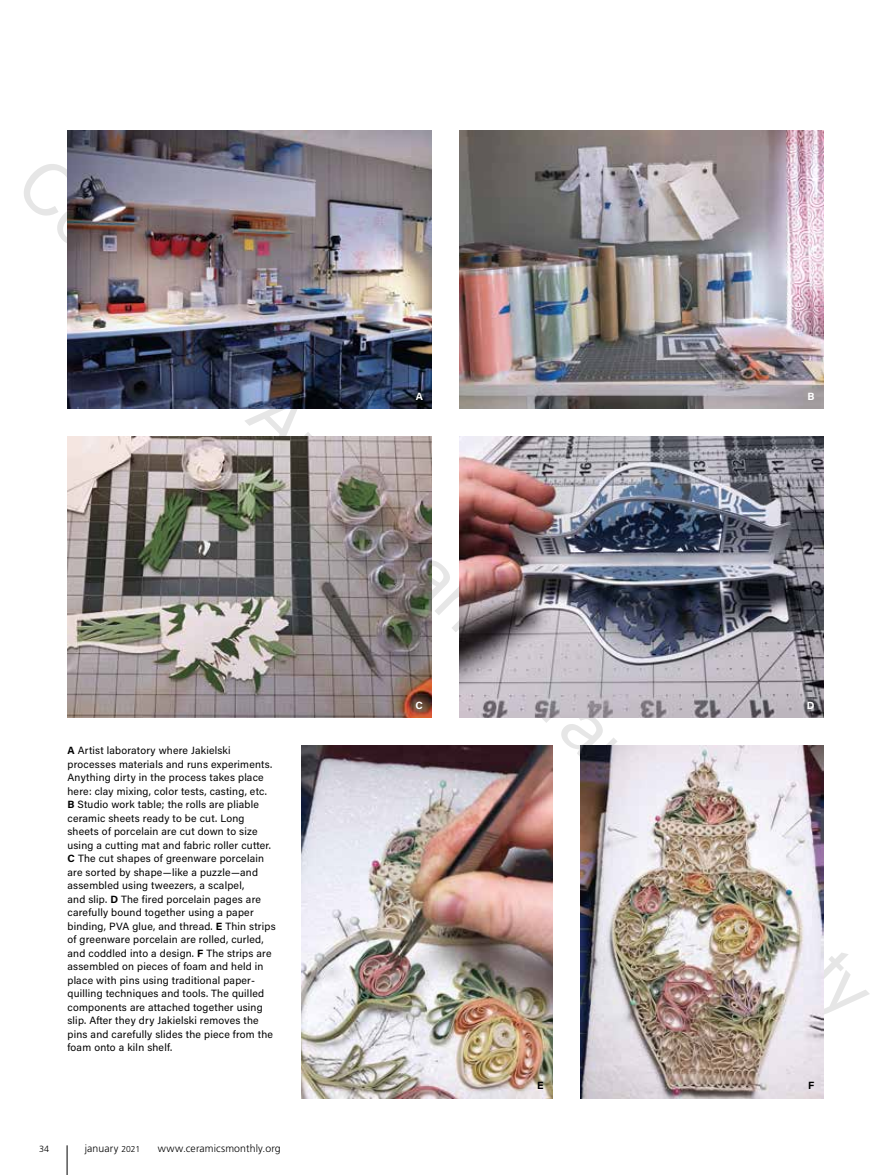
<style>
.page{position:relative;width:891px;height:1175px;background:#fff}
.page>*{position:absolute;margin:0;border:0;box-sizing:border-box;transform-origin:0 0}
.t1{font:10.5px/13.5px "Acumin Pro";letter-spacing:.02em;color:#000}
.t2{font:300 10.5px "Frutiger LT Pro";letter-spacing:.01em;color:#000}
.t3{font:700 10.5px "Acumin Pro";color:#fff}
.t4{font:700 10.5px "Acumin Pro";color:#000}
.t5{font:300 9px "Frutiger LT Pro";color:#000}
.s1{font-weight:700}
.s2{font-size:8.55px}
</style>
<div class="page">
<svg style="left:67px;top:1145px;width:1px;height:29px"></svg>
<img style="left:68px;top:130px;width:364px;height:278px">
<img style="left:68px;top:436px;width:364px;height:282px">
<img style="left:301px;top:745px;width:252px;height:353px">
<img style="left:459px;top:130px;width:365px;height:278px">
<img style="left:459px;top:436px;width:365px;height:282px">
<img style="left:580px;top:745px;width:243px;height:353px">
<p class="t1" style="left:68px;top:743px;width:210px"><span class="s1">A</span> Artist laboratory where Jakielski processes materials and runs experiments.<br>Anything dirty in the process takes place here: clay mixing, color tests, casting, etc.<br><span class="s1">B</span> Studio work table; the rolls are pliable ceramic sheets ready to be cut. Long sheets of porcelain are cut down to size using a cutting mat and fabric roller cutter.<br><span class="s1">C</span> The cut shapes of greenware porcelain are sorted by shape—like a puzzle—and assembled using tweezers, a scalpel,<br>and slip. <span class="s1">D</span> The fired porcelain pages are carefully bound together using a paper binding, PVA glue, and thread. <span class="s1">E</span> Thin strips of greenware porcelain are rolled, curled, and coddled into a design. <span class="s1">F</span> The strips are assembled on pieces of foam and held in place with pins using traditional paper&shy;quilling techniques and tools. The quilled components are attached together using slip. After they dry Jakielski removes the pins and carefully slides the piece from the foam onto a kiln shelf.</p>
<p class="t5" style="left:39px;top:1143px;width:12px">34</p>
<p class="t2" style="left:85px;top:1142px;width:57px">january <span class="s2">2021</span></p>
<p class="t2" style="left:158px;top:1142px;width:125px">www.ceramicsmonthly.org</p>
<p class="t3" style="left:416px;top:388px;width:9px">A</p>
<p class="t3" style="left:416px;top:698px;width:9px">C</p>
<p class="t4" style="left:537px;top:1078px;width:8px">E</p>
<p class="t3" style="left:807px;top:388px;width:9px">B</p>
<p class="t3" style="left:807px;top:698px;width:9px">D</p>
<p class="t4" style="left:808px;top:1078px;width:8px">F</p>
</div>
